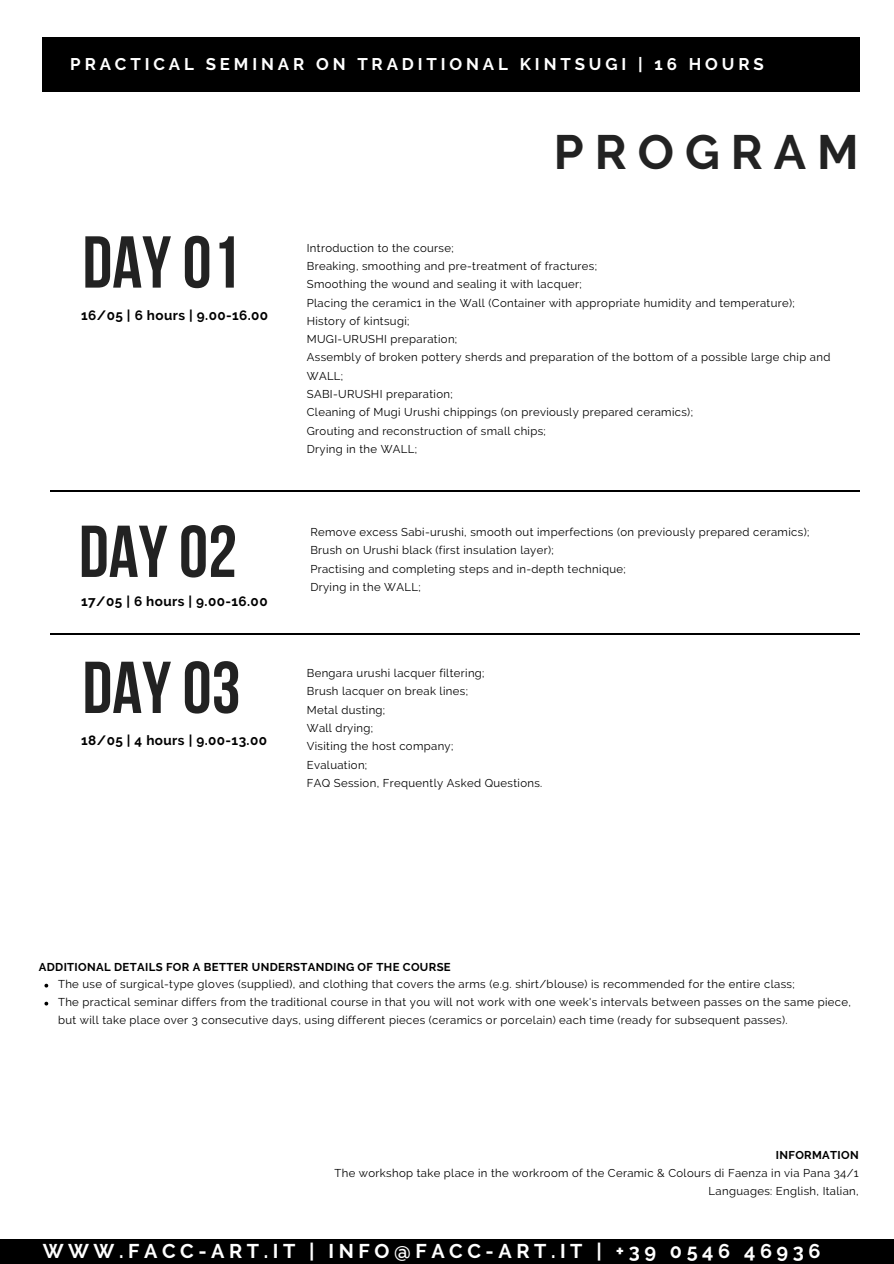
<style>
.page{position:relative;width:894px;height:1264px;background:#fff}
.page>*{position:absolute;margin:0;border:0;box-sizing:border-box;transform-origin:0 0}
.t1{font:700 73.2px "Bebas Neue";color:#222}
.t2{font:700 48px "Raleway";letter-spacing:.23em;color:#222}
.t3{font:700 19.8px "Raleway";letter-spacing:.23em;color:#fff}
.t4{font:700 16.8px "Raleway";letter-spacing:.23em;color:#fff}
.t5{font:700 13.5px "Raleway";letter-spacing:.03em;color:#000}
.t6{font:11.4px/18.3px "Raleway";letter-spacing:.03em;color:#000}
.t7{font:700 11.4px "Raleway";letter-spacing:.03em;color:#000}
</style>
<div class="page">
<div style="left:43px;top:38px;width:816px;height:54px;background:#000"></div>
<hr style="left:50px;top:490px;width:809px;height:1px;background:#000">
<div style="left:0;top:1239px;width:893px;height:24px;background:#000"></div>
<hr style="left:50px;top:633px;width:809px;height:1px;background:#000">
<svg style="left:44px;top:983px;width:4px;height:4px"></svg>
<svg style="left:44px;top:1001px;width:4px;height:4px"></svg>
<h3 class="t4" style="left:70px;top:54px;width:694px">PRACTICAL SEMINAR ON TRADITIONAL KINTSUGI | 16 HOURS</h3>
<h2 class="t2" style="left:553px;top:124px;width:306px">PROGRAM</h2>
<h1 class="t1" style="left:82px;top:233px;width:160px">DAY01</h1>
<p class="t6" style="left:307px;top:238px;width:525px">Introduction to the course;<br>Breaking, smoothing and pre-treatment of fractures;<br>Smoothing the wound and sealing it with lacquer;<br>Placing the ceramic1 in the Wall (Container with appropriate humidity and temperature); History of kintsugi;<br>MUGI-URUSHI preparation;<br>Assembly of broken pottery sherds and preparation of the bottom of a possible large chip and WALL;<br>SABI-URUSHI preparation;<br>Cleaning of Mugi Urushi chippings (on previously prepared ceramics);<br>Grouting and reconstruction of small chips;<br>Drying in the WALL;</p>
<p class="t5" style="left:81px;top:307px;width:188px">16/05 | 6 hours | 9.00-16.00</p>
<h1 class="t1" style="left:79px;top:522px;width:160px">DAY02</h1>
<p class="t6" style="left:310px;top:523px;width:500px">Remove excess Sabi-urushi, smooth out imperfections (on previously prepared ceramics); Brush on Urushi black (first insulation layer);<br>Practising and completing steps and in-depth technique;<br>Drying in the WALL;</p>
<p class="t5" style="left:81px;top:593px;width:188px">17/05 | 6 hours | 9.00-16.00</p>
<h1 class="t1" style="left:82px;top:658px;width:160px">DAY03</h1>
<p class="t6" style="left:307px;top:663px;width:237px">Bengara urushi lacquer filtering;<br>Brush lacquer on break lines;<br>Metal dusting;<br>Wall drying;<br>Visiting the host company;<br>Evaluation;<br>FAQ Session, Frequently Asked Questions.</p>
<p class="t5" style="left:81px;top:732px;width:187px">18/05 | 4 hours | 9.00-13.00</p>
<p class="t7" style="left:39px;top:959px;width:413px">ADDITIONAL DETAILS FOR A BETTER UNDERSTANDING OF THE COURSE</p>
<p class="t6" style="left:58px;top:975px;width:794px">The use of surgical-type gloves (supplied), and clothing that covers the arms (e.g. shirt/blouse) is recommended for the entire class;<br>The practical seminar differs from the traditional course in that you will not work with one week's intervals between passes on the same piece, but will take place over 3 consecutive days, using different pieces (ceramics or porcelain) each time (ready for subsequent passes).</p>
<p class="t7" style="left:775px;top:1147px;width:84px">INFORMATION</p>
<p class="t6" style="left:334px;top:1163px;width:525px;text-align:right">The workshop take place in the workroom of the Ceramic &amp; Colours di Faenza in via Pana 34/1<br>Languages: English, Italian,</p>
<h3 class="t3" style="left:43px;top:1239px;width:779px">WWW.FACC-ART.IT | INFO@FACC-ART.IT | +39 0546 46936</h3>
</div>
